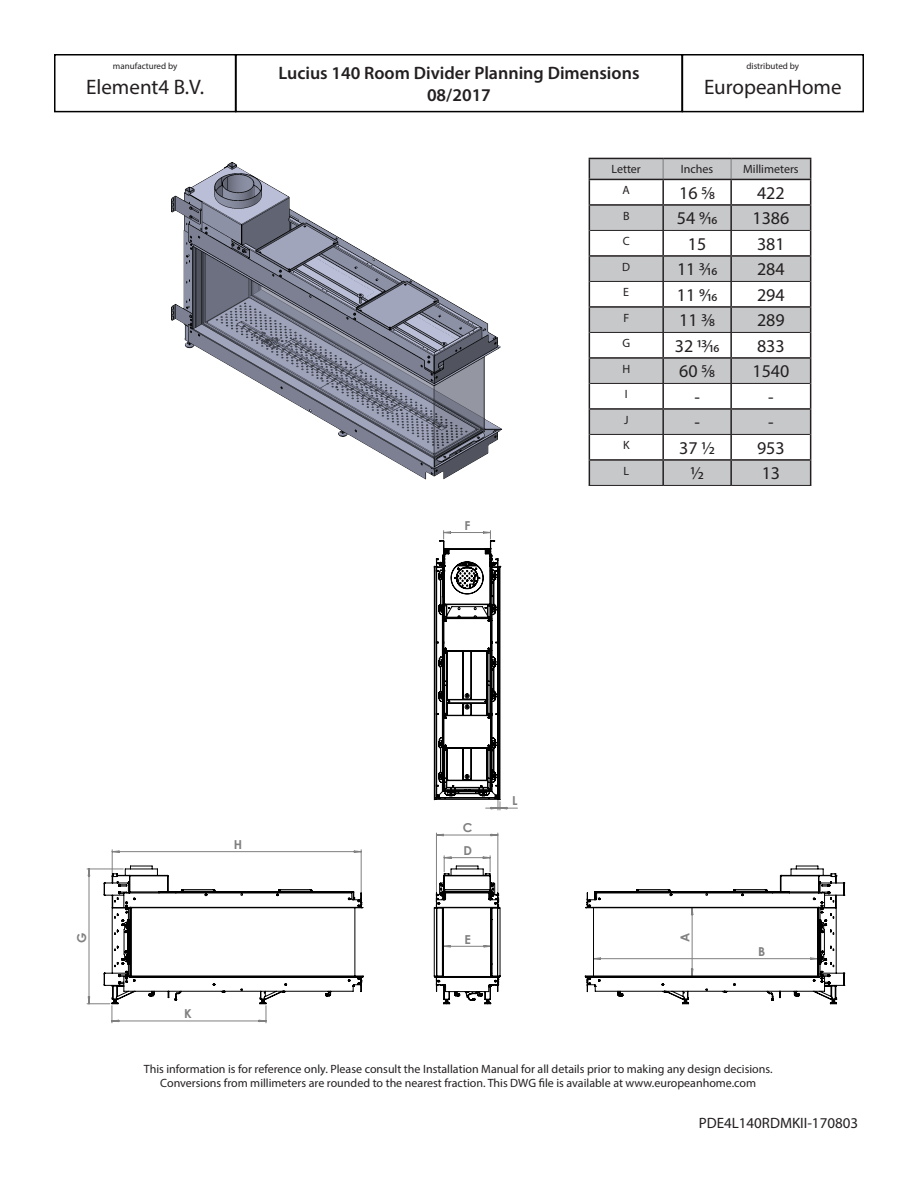
<style>
.page{position:relative;width:918px;height:1188px;background:#fff}
.page>*{position:absolute;margin:0;border:0;box-sizing:border-box;transform-origin:0 0}
.t1{font:21px "Myriad Pro";color:#231f20}
.t2{font:18px "Myriad Pro";color:#231f20}
.t3{font:600 18px/21.6px "Myriad Pro";color:#231f20;text-align:center}
.t4{font:15px "Myriad Pro";color:#231f20}
.t5{font:700 12.3px/22.6px "Century Gothic";color:#808080}
.t6{font:12px/14.4px "Myriad Pro";color:#231f20;text-align:center}
.t7{font:9px "Myriad Pro";color:#231f20}
</style>
<div class="page">
<svg style="left:434px;top:855px;width:67px;height:149px"></svg>
<svg style="left:434px;top:540px;width:84px;height:270px"></svg>
<svg style="left:87px;top:849px;width:277px;height:155px"></svg>
<svg style="left:585px;top:866px;width:260px;height:138px"></svg>
<div style="left:54px;top:54px;width:182px;height:58px;border:2px solid #000"></div>
<div style="left:682px;top:54px;width:182px;height:58px;border:2px solid #000"></div>
<div style="left:235px;top:54px;width:448px;height:58px;border:2px solid #000"></div>
<img style="left:171px;top:162px;width:332px;height:318px">
<svg style="left:590px;top:159px;width:220px;height:326px;fill:#c7c8ca"></svg>
<hr style="left:662px;top:180px;width:2px;height:24px;background:#231f20">
<hr style="left:730px;top:180px;width:2px;height:24px;background:#231f20">
<hr style="left:589px;top:204px;width:74px;height:2px;background:#231f20">
<hr style="left:663px;top:204px;width:68px;height:2px;background:#231f20">
<hr style="left:662px;top:206px;width:2px;height:24px;background:#231f20">
<hr style="left:731px;top:204px;width:80px;height:2px;background:#231f20">
<hr style="left:730px;top:206px;width:2px;height:24px;background:#231f20">
<hr style="left:662px;top:231px;width:2px;height:24px;background:#231f20">
<hr style="left:730px;top:231px;width:2px;height:24px;background:#231f20">
<hr style="left:589px;top:255px;width:74px;height:2px;background:#231f20">
<hr style="left:663px;top:255px;width:68px;height:2px;background:#231f20">
<hr style="left:662px;top:257px;width:2px;height:24px;background:#231f20">
<hr style="left:731px;top:255px;width:80px;height:2px;background:#231f20">
<hr style="left:730px;top:257px;width:2px;height:24px;background:#231f20">
<hr style="left:662px;top:282px;width:2px;height:24px;background:#231f20">
<hr style="left:730px;top:282px;width:2px;height:24px;background:#231f20">
<hr style="left:589px;top:306px;width:74px;height:2px;background:#231f20">
<hr style="left:663px;top:306px;width:68px;height:2px;background:#231f20">
<hr style="left:662px;top:308px;width:2px;height:24px;background:#231f20">
<hr style="left:731px;top:306px;width:80px;height:2px;background:#231f20">
<hr style="left:730px;top:308px;width:2px;height:24px;background:#231f20">
<hr style="left:662px;top:333px;width:2px;height:24px;background:#231f20">
<hr style="left:730px;top:333px;width:2px;height:24px;background:#231f20">
<hr style="left:589px;top:357px;width:74px;height:2px;background:#231f20">
<hr style="left:663px;top:357px;width:68px;height:2px;background:#231f20">
<hr style="left:662px;top:359px;width:2px;height:24px;background:#231f20">
<hr style="left:731px;top:357px;width:80px;height:2px;background:#231f20">
<hr style="left:730px;top:359px;width:2px;height:24px;background:#231f20">
<hr style="left:662px;top:384px;width:2px;height:24px;background:#231f20">
<hr style="left:730px;top:384px;width:2px;height:24px;background:#231f20">
<hr style="left:589px;top:408px;width:74px;height:2px;background:#231f20">
<hr style="left:663px;top:408px;width:68px;height:2px;background:#231f20">
<hr style="left:662px;top:410px;width:2px;height:24px;background:#231f20">
<hr style="left:731px;top:408px;width:80px;height:2px;background:#231f20">
<hr style="left:730px;top:410px;width:2px;height:24px;background:#231f20">
<hr style="left:662px;top:435px;width:2px;height:24px;background:#231f20">
<hr style="left:730px;top:435px;width:2px;height:24px;background:#231f20">
<hr style="left:589px;top:459px;width:74px;height:2px;background:#231f20">
<hr style="left:663px;top:459px;width:68px;height:2px;background:#231f20">
<hr style="left:662px;top:461px;width:2px;height:24px;background:#231f20">
<hr style="left:731px;top:459px;width:80px;height:2px;background:#231f20">
<hr style="left:730px;top:461px;width:2px;height:24px;background:#231f20">
<hr style="left:590px;top:230px;width:73px;height:1px;background:#231f20">
<hr style="left:663px;top:230px;width:68px;height:1px;background:#231f20">
<hr style="left:731px;top:230px;width:79px;height:1px;background:#231f20">
<hr style="left:590px;top:281px;width:73px;height:1px;background:#231f20">
<hr style="left:663px;top:281px;width:68px;height:1px;background:#231f20">
<hr style="left:731px;top:281px;width:79px;height:1px;background:#231f20">
<hr style="left:590px;top:332px;width:73px;height:1px;background:#231f20">
<hr style="left:663px;top:332px;width:68px;height:1px;background:#231f20">
<hr style="left:731px;top:332px;width:79px;height:1px;background:#231f20">
<hr style="left:590px;top:383px;width:73px;height:1px;background:#231f20">
<hr style="left:663px;top:383px;width:68px;height:1px;background:#231f20">
<hr style="left:731px;top:383px;width:79px;height:1px;background:#231f20">
<hr style="left:590px;top:434px;width:73px;height:1px;background:#231f20">
<hr style="left:663px;top:434px;width:68px;height:1px;background:#231f20">
<hr style="left:731px;top:434px;width:79px;height:1px;background:#231f20">
<hr style="left:589px;top:485px;width:74px;height:1px;background:#231f20">
<hr style="left:663px;top:485px;width:68px;height:1px;background:#231f20">
<hr style="left:731px;top:485px;width:80px;height:1px;background:#231f20">
<hr style="left:662px;top:159px;width:2px;height:20px;background:#939598">
<hr style="left:730px;top:159px;width:2px;height:20px;background:#939598">
<hr style="left:589px;top:158px;width:74px;height:1px;background:#231f20">
<svg style="left:589px;top:159px;width:1px;height:326px"></svg>
<hr style="left:663px;top:158px;width:68px;height:1px;background:#231f20">
<hr style="left:731px;top:158px;width:80px;height:1px;background:#231f20">
<svg style="left:810px;top:159px;width:1px;height:326px"></svg>
<hr style="left:589px;top:179px;width:74px;height:1px;background:#231f20">
<hr style="left:663px;top:179px;width:68px;height:1px;background:#231f20">
<hr style="left:731px;top:179px;width:80px;height:1px;background:#231f20">
<p class="t7" style="left:113px;top:60px;width:66px">manufactured by</p>
<h1 class="t1" style="left:86px;top:74px;width:119px">Element4 B.V.</h1>
<h2 class="t3" style="left:278px;top:62px;width:363px">Lucius 140 Room Divider Planning Dimensions<br>08/2017</h2>
<p class="t7" style="left:747px;top:60px;width:54px">distributed by</p>
<h1 class="t1" style="left:704px;top:74px;width:139px">EuropeanHome</h1>
<p class="t5" style="left:464px;top:513px;width:7px">F</p>
<p class="t6" style="left:612px;top:162px;width:31px">Letter</p>
<p class="t6" style="left:681px;top:162px;width:34px">Inches</p>
<p class="t6" style="left:743px;top:162px;width:57px">Millimeters</p>
<p class="t6" style="left:623px;top:183px;width:9px">A</p>
<h2 class="t2" style="left:679px;top:182px;width:37px">16 5/8</h2>
<h2 class="t2" style="left:757px;top:182px;width:29px">422</h2>
<p class="t6" style="left:623px;top:209px;width:8px">B</p>
<h2 class="t2" style="left:677px;top:207px;width:42px">54 9/16</h2>
<h2 class="t2" style="left:752px;top:207px;width:38px">1386</h2>
<p class="t6" style="left:623px;top:234px;width:8px">C</p>
<h2 class="t2" style="left:688px;top:233px;width:20px">15</h2>
<h2 class="t2" style="left:757px;top:233px;width:29px">381</h2>
<p class="t6" style="left:622px;top:260px;width:9px">D</p>
<h2 class="t2" style="left:677px;top:258px;width:42px">11 3/16</h2>
<h2 class="t2" style="left:757px;top:258px;width:29px">284</h2>
<p class="t6" style="left:623px;top:285px;width:7px">E</p>
<h2 class="t2" style="left:677px;top:284px;width:42px">11 9/16</h2>
<h2 class="t2" style="left:757px;top:284px;width:29px">294</h2>
<p class="t6" style="left:623px;top:311px;width:7px">F</p>
<h2 class="t2" style="left:679px;top:309px;width:37px">11 3/8</h2>
<h2 class="t2" style="left:757px;top:309px;width:29px">289</h2>
<p class="t6" style="left:622px;top:336px;width:9px">G</p>
<h2 class="t2" style="left:675px;top:335px;width:46px">32 13/16</h2>
<h2 class="t2" style="left:757px;top:335px;width:29px">833</h2>
<p class="t6" style="left:622px;top:362px;width:9px">H</p>
<h2 class="t2" style="left:679px;top:360px;width:37px">60 5/8</h2>
<h2 class="t2" style="left:752px;top:360px;width:38px">1540</h2>
<p class="t6" style="left:625px;top:387px;width:4px">I</p>
<h2 class="t2" style="left:694px;top:386px;width:7px">-</h2>
<h2 class="t2" style="left:768px;top:386px;width:7px">-</h2>
<p class="t6" style="left:624px;top:413px;width:6px">J</p>
<h2 class="t2" style="left:694px;top:411px;width:7px">-</h2>
<h2 class="t2" style="left:768px;top:411px;width:7px">-</h2>
<p class="t6" style="left:623px;top:438px;width:8px">K</p>
<h2 class="t2" style="left:679px;top:437px;width:37px">37 1/2</h2>
<h2 class="t2" style="left:757px;top:437px;width:29px">953</h2>
<p class="t6" style="left:623px;top:464px;width:7px">L</p>
<h2 class="t2" style="left:690px;top:462px;width:15px">1/2</h2>
<h2 class="t2" style="left:762px;top:462px;width:20px">13</h2>
<p class="t5" style="left:70px;top:943px;width:12px;rotate:-90deg">G</p>
<p class="t5" style="left:234px;top:833px;width:10px">H</p>
<p class="t5" style="left:184px;top:1002px;width:9px">K</p>
<p class="t5" style="left:463px;top:816px;width:11px">C<br>D</p>
<p class="t5" style="left:465px;top:927px;width:8px">E</p>
<p class="t5" style="left:512px;top:789px;width:7px">L</p>
<p class="t5" style="left:673px;top:942px;width:11px;rotate:-90deg">A</p>
<p class="t5" style="left:758px;top:940px;width:9px">B</p>
<p class="t6" style="left:144px;top:1061px;width:630px">This information is for reference only. Please consult the Installation Manual for all details prior to making any design decisions.<br>Conversions from millimeters are rounded to the nearest fraction. This DWG file is available at www.europeanhome.com</p>
<p class="t4" style="left:699px;top:1114px;width:161px">PDE4L140RDMKII-170803</p>
</div>
